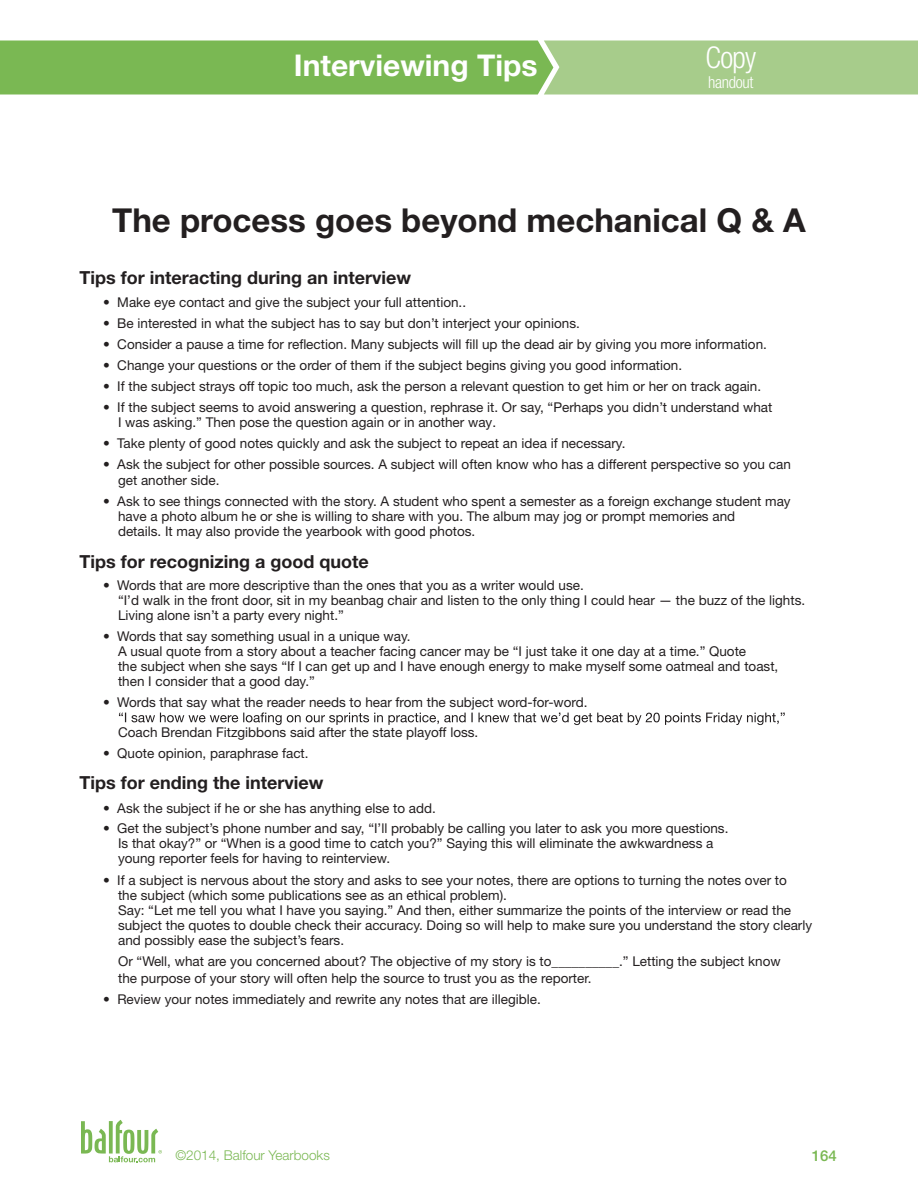
<style>
.page{position:relative;width:918px;height:1188px;background:#fff}
.page>*{position:absolute;margin:0;border:0;box-sizing:border-box;transform-origin:0 0}
.t1{font:700 33px "Helvetica Neue LT Std";color:#231f20}
.t2{font:700 30px "Helvetica Neue LT Std";color:#fff}
.t3{font:300 condensed 30px "Helvetica Neue LT Std";color:#fff}
.t4{font:700 18px "Helvetica Neue LT Std";color:#231f20}
.t5{font:300 condensed 16.5px "Helvetica Neue LT Std";letter-spacing:-.02em;color:#fff}
.t6{font:500 15px "Helvetica Neue LT Std";color:#7ab853}
.t7{font:13.5px/15px "Helvetica Neue LT Std";color:#231f20}
.t8{font:300 13.5px "Helvetica Neue LT Std";color:#7ab853}
</style>
<div class="page">
<svg style="left:0;top:40px;width:918px;height:54px;background:#8dc06b"></svg>
<svg style="left:81px;top:1120px;width:81px;height:42px"></svg>
<svg style="left:119px;top:712px;width:666px;height:13px"></svg>
<p class="t2" style="left:294px;top:46px;width:245px">Interviewing Tips</p>
<p class="t3" style="left:705px;top:41px;width:52px">Copy</p>
<p class="t5" style="left:708px;top:73px;width:47px">handout</p>
<p class="t1" style="left:112px;top:200px;width:695px">The process goes beyond mechanical Q &amp; A</p>
<p class="t4" style="left:80px;top:266px;width:333px">Tips for interacting during an interview</p>
<p class="t7" style="left:103px;top:294px;width:365px">• Make eye contact and give the subject your full attention..</p>
<p class="t7" style="left:103px;top:315px;width:478px">• Be interested in what the subject has to say but don’t interject your opinions.</p>
<p class="t7" style="left:103px;top:336px;width:665px">• Consider a pause a time for reflection. Many subjects will fill up the dead air by giving you more information.</p>
<p class="t7" style="left:103px;top:357px;width:581px">• Change your questions or the order of them if the subject begins giving you good information.</p>
<p class="t7" style="left:103px;top:378px;width:660px">• If the subject strays off topic too much, ask the person a relevant question to get him or her on track again.</p>
<p class="t7" style="left:118px;top:399px;width:656px;text-indent:-15px">• If the subject seems to avoid answering a question, rephrase it. Or say, “Perhaps you didn’t understand what<br>I was asking.” Then pose the question again or in another way.</p>
<p class="t7" style="left:103px;top:435px;width:524px">• Take plenty of good notes quickly and ask the subject to repeat an idea if necessary.</p>
<p class="t7" style="left:118px;top:456px;width:674px;line-height:16.5px;text-indent:-15px">• Ask the subject for other possible sources. A subject will often know who has a different perspective so you can get another side.</p>
<p class="t7" style="left:118px;top:494px;width:674px;text-indent:-15px">• Ask to see things connected with the story. A student who spent a semester as a foreign exchange student may have a photo album he or she is willing to share with you. The album may jog or prompt memories and<br>details. It may also provide the yearbook with good photos.</p>
<p class="t4" style="left:80px;top:550px;width:291px">Tips for recognizing a good quote</p>
<p class="t7" style="left:118px;top:578px;width:689px;text-indent:-15px">• Words that are more descriptive than the ones that you as a writer would use.<br>“I’d walk in the front door, sit in my beanbag chair and listen to the only thing I could hear — the buzz of the lights.<br>Living alone isn’t a party every night.”</p>
<p class="t7" style="left:118px;top:629px;width:662px;text-indent:-15px">• Words that say something usual in a unique way.<br>A usual quote from a story about a teacher facing cancer may be “I just take it one day at a time.” Quote<br>the subject when she says “If I can get up and I have enough energy to make myself some oatmeal and toast, then I consider that a good day.”</p>
<p class="t7" style="left:103px;top:695px;width:486px">• Words that say what the reader needs to hear from the subject word-for-word.</p>
<p class="t7" style="left:118px;top:725px;width:362px">Coach Brendan Fitzgibbons said after the state playoff loss.</p>
<p class="t7" style="left:103px;top:746px;width:207px">• Quote opinion, paraphrase fact.</p>
<p class="t4" style="left:80px;top:771px;width:245px">Tips for ending the interview</p>
<p class="t7" style="left:103px;top:801px;width:334px">• Ask the subject if he or she has anything else to add.</p>
<p class="t7" style="left:118px;top:821px;width:612px;text-indent:-15px">• Get the subject’s phone number and say, “I’ll probably be calling you later to ask you more questions.<br>Is that okay?” or “When is a good time to catch you?” Saying this will eliminate the awkwardness a young reporter feels for having to reinterview.</p>
<p class="t7" style="left:118px;top:873px;width:696px;text-indent:-15px">• If a subject is nervous about the story and asks to see your notes, there are options to turning the notes over to<br>the subject (which some publications see as an ethical problem).<br>Say: “Let me tell you what I have you saying.” And then, either summarize the points of the interview or read the subject the quotes to double check their accuracy. Doing so will help to make sure you understand the story clearly and possibly ease the subject’s fears.</p>
<p class="t7" style="left:118px;top:953px;width:664px;line-height:16.5px">Or “Well, what are you concerned about? The objective of my story is to__________.” Letting the subject know the purpose of your story will often help the source to trust you as the reporter.</p>
<p class="t7" style="left:103px;top:991px;width:439px">• Review your notes immediately and rewrite any notes that are illegible.</p>
<p class="t8" style="left:176px;top:1147px;width:156px">©2014, Balfour Yearbooks</p>
<p class="t6" style="left:812px;top:1147px;width:27px">164</p>
</div>
